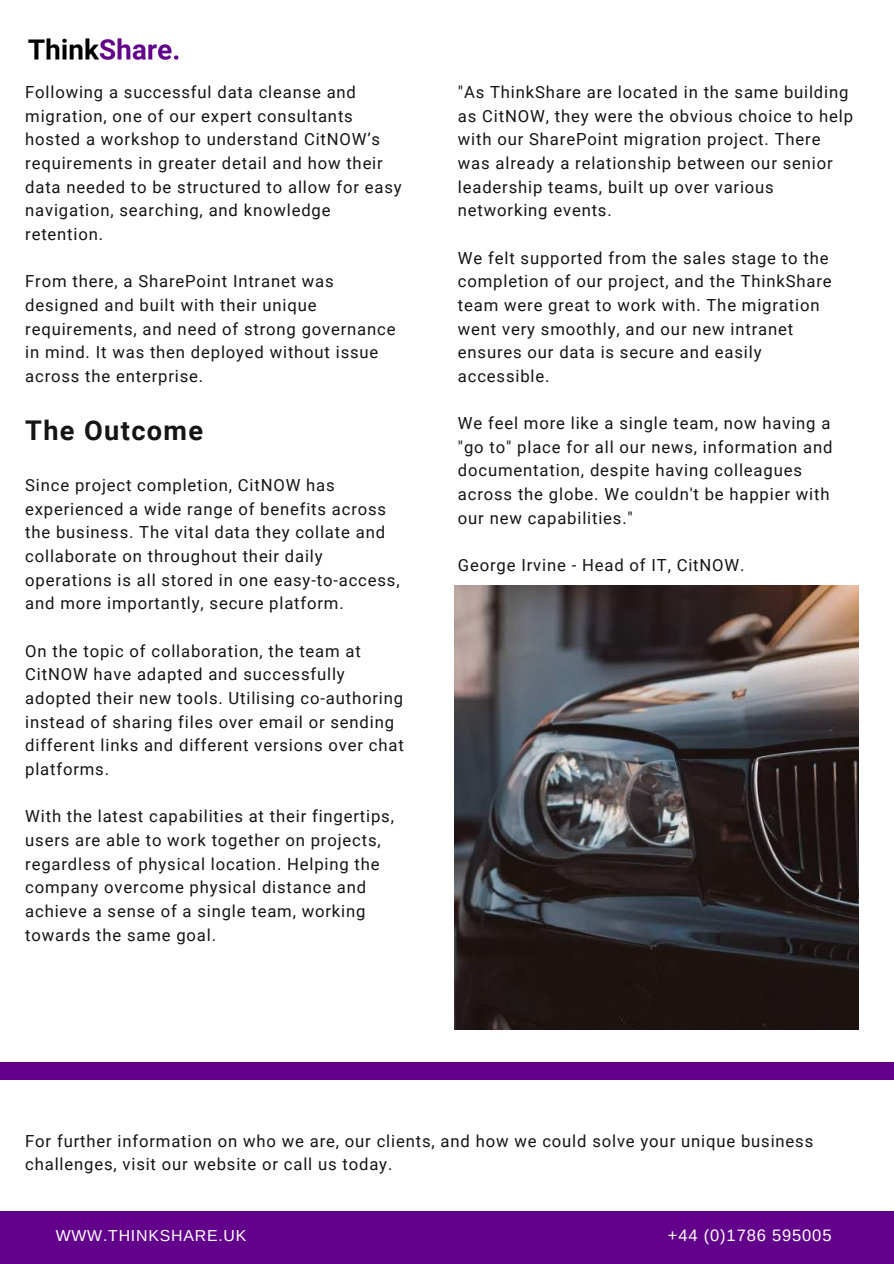
<style>
.page{position:relative;width:894px;height:1264px;background:#fff}
.page>*{position:absolute;margin:0;border:0;box-sizing:border-box;transform-origin:0 0}
.t1{font:700 27.15px "Roboto";letter-spacing:.05em;color:#141414}
.t2{font:16.65px/23.7px "Roboto";letter-spacing:.05em;color:#141414}
.t3{font:16.5px "Arimo";letter-spacing:.05em;color:#fff}
.t4{font:15.9px "Arimo";letter-spacing:.05em;color:#fff}
</style>
<div class="page">
<div style="left:0;top:1062px;width:893px;height:17px;background:#62008c"></div>
<div style="left:0;top:1211px;width:893px;height:52px;background:#62008c"></div>
<img style="left:28px;top:38px;width:151px;height:22px">
<img style="left:454px;top:585px;width:404px;height:444px">
<p class="t2" style="left:25px;top:80px;width:378px">Following a successful data cleanse and migration, one of our expert consultants hosted a workshop to understand CitNOW’s requirements in greater detail and how their data needed to be structured to allow for easy navigation, searching, and knowledge retention.</p>
<p class="t2" style="left:25px;top:270px;width:372px">From there, a SharePoint Intranet was designed and built with their unique requirements, and need of strong governance in mind. It was then deployed without issue across the enterprise.</p>
<h1 class="t1" style="left:25px;top:415px;width:179px">The Outcome</h1>
<p class="t2" style="left:25px;top:473px;width:376px">Since project completion, CitNOW has experienced a wide range of benefits across the business. The vital data they collate and collaborate on throughout their daily operations is all stored in one easy-to-access, and more importantly, secure platform.</p>
<p class="t2" style="left:25px;top:639px;width:380px">On the topic of collaboration, the team at CitNOW have adapted and successfully adopted their new tools. Utilising co-authoring instead of sharing files over email or sending different links and different versions over chat platforms.</p>
<p class="t2" style="left:25px;top:804px;width:370px">With the latest capabilities at their fingertips, users are able to work together on projects, regardless of physical location. Helping the company overcome physical distance and achieve a sense of a single team, working towards the same goal.</p>
<p class="t2" style="left:458px;top:80px;width:396px">"As ThinkShare are located in the same building as CitNOW, they were the obvious choice to help with our SharePoint migration project. There was already a relationship between our senior leadership teams, built up over various networking events.</p>
<p class="t2" style="left:458px;top:246px;width:375px">We felt supported from the sales stage to the completion of our project, and the ThinkShare team were great to work with. The migration went very smoothly, and our new intranet ensures our data is secure and easily accessible.</p>
<p class="t2" style="left:458px;top:411px;width:376px">We feel more like a single team, now having a "go to" place for all our news, information and documentation, despite having colleagues across the globe. We couldn't be happier with our new capabilities."</p>
<p class="t2" style="left:458px;top:553px;width:288px">George Irvine - Head of IT, CitNOW.</p>
<p class="t2" style="left:25px;top:1129px;width:789px">For further information on who we are, our clients, and how we could solve your unique business challenges, visit our website or call us today.</p>
<p class="t4" style="left:56px;top:1226px;width:192px">WWW.THINKSHARE.UK</p>
<p class="t3" style="left:667px;top:1226px;width:165px">+44 (0)1786 595005</p>
</div>
